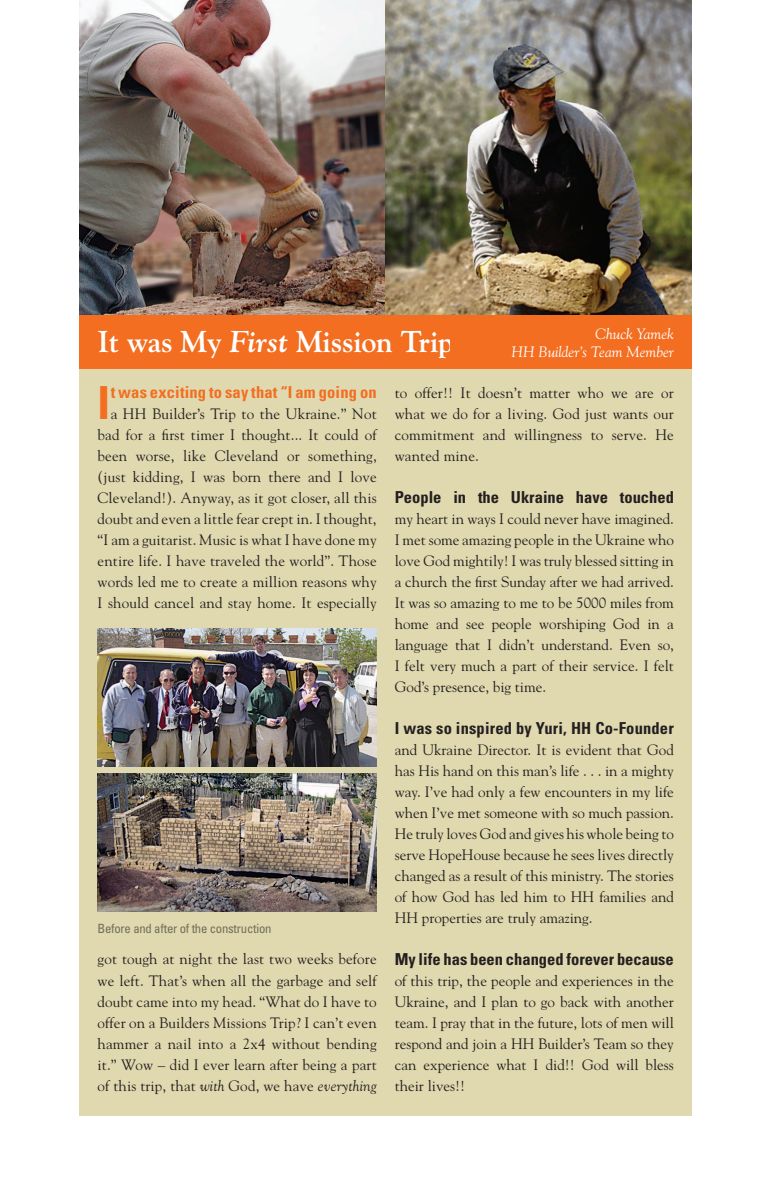
<style>
.page{position:relative;width:764px;height:1188px;background:#fff}
.page>*{position:absolute;margin:0;border:0;box-sizing:border-box;transform-origin:0 0}
.body_copy-first_para{font:700 condensed 45.6px "Univers";color:#f36e21}
.t1{font:700 30px "Goudy";letter-spacing:-.01em;color:#fff}
.body_copy{font:700 condensed 16.5px "Univers";color:#231f20}
.body_copy-first_para-2{font:700 condensed 16.5px "Univers";letter-spacing:.01em;color:#f36e21}
.body_copy-2{font:15px/21px "Goudy";color:#231f20;text-align:justify}
.body_copy-first_para-3{font:15px/21px "Goudy";letter-spacing:.01em;color:#231f20;text-align:justify}
.author{font:italic 15px "Goudy";color:#fff}
.t2{font:condensed 12.75px "Univers";letter-spacing:-.02em;color:#706e59}
.s1{font-style:italic}
</style>
<div class="page">
<img style="left:80px;top:0;width:306px;height:315px">
<img style="left:386px;top:0;width:306px;height:315px">
<div style="left:80px;top:333px;width:612px;height:783px;background:#e0d8ae"></div>
<div style="left:80px;top:315px;width:612px;height:54px;background:#f36e21"></div>
<img style="left:98px;top:628px;width:279px;height:138px">
<img style="left:98px;top:774px;width:279px;height:138px">
<p class="t1" style="left:98px;top:323px;width:357px">It was My <span class="s1">First</span> Mission Trip</p>
<p class="author" style="left:595px;top:325px;width:80px">Chuck Yamek</p>
<p class="author" style="left:511px;top:343px;width:164px">HH Builder’s Team Member</p>
<p class="body_copy-first_para" style="left:98px;top:374px;width:14px">I</p>
<p class="body_copy-first_para-2" style="left:111px;top:382px;width:267px">t was exciting to say that “I am going on</p>
<p class="body_copy-first_para-3" style="left:98px;top:402px;width:281px;text-indent:13px">a HH Builder’s Trip to the Ukraine.” Not bad for a first timer I thought... It could of been worse, like Cleveland or something, (just kidding, I was born there and I love Cleveland!). Anyway, as it got closer, all this doubt and even a little fear crept in. I thought, “I am a guitarist. Music is what I have done my entire life. I have traveled the world”. Those words led me to create a million reasons why I should cancel and stay home. It especially</p>
<p class="t2" style="left:98px;top:920px;width:175px">Before and after of the construction</p>
<p class="body_copy-first_para-3" style="left:98px;top:948px;width:281px">got tough at night the last two weeks before we left. That’s when all the garbage and self doubt came into my head. “What do I have to offer on a Builders Missions Trip? I can’t even hammer a nail into a 2x4 without bending it.” Wow – did I ever learn after being a part of this trip, that <span class="s1">with</span> God, we have <span class="s1">everything</span></p>
<p class="body_copy-first_para-3" style="left:395px;top:381px;width:281px">to offer!! It doesn’t matter who we are or what we do for a living. God just wants our commitment and willingness to serve. He wanted mine.</p>
<p class="body_copy" style="left:395px;top:487px;width:280px">People in the Ukraine have touched</p>
<p class="body_copy-2" style="left:395px;top:507px;width:281px">my heart in ways I could never have imagined.<br>I met some amazing people in the Ukraine who love God mightily! I was truly blessed sitting in a church the first Sunday after we had arrived.<br>It was so amazing to me to be 5000 miles from home and see people worshiping God in a language that I didn’t understand. Even so, I felt very much a part of their service. I felt God’s presence, big time.</p>
<p class="body_copy" style="left:395px;top:718px;width:280px">I was so inspired by Yuri, HH Co-Founder</p>
<p class="body_copy-2" style="left:395px;top:738px;width:281px">and Ukraine Director. It is evident that God has His hand on this man’s life . . . in a mighty way. I’ve had only a few encounters in my life when I’ve met someone with so much passion.<br>He truly loves God and gives his whole being to serve HopeHouse because he sees lives directly changed as a result of this ministry. The stories of how God has led him to HH families and HH properties are truly amazing.</p>
<p class="body_copy" style="left:395px;top:949px;width:280px">My life has been changed forever because</p>
<p class="body_copy-2" style="left:395px;top:969px;width:281px">of this trip, the people and experiences in the Ukraine, and I plan to go back with another team. I pray that in the future, lots of men will respond and join a HH Builder’s Team so they can experience what I did!! God will bless their lives!!</p>
</div>
